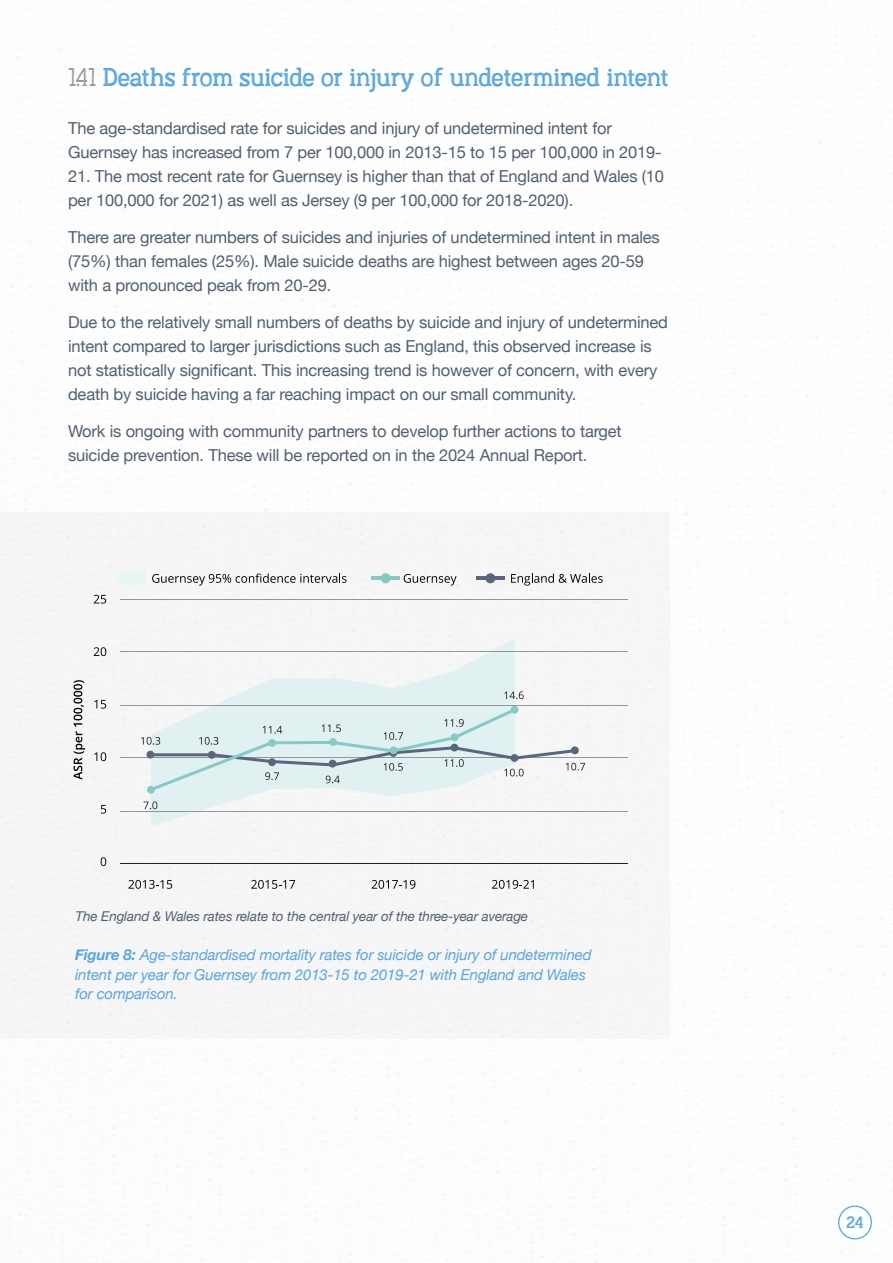
<style>
.page{position:relative;width:893px;height:1263px;background:#fff}
.page>*{position:absolute;margin:0;border:0;box-sizing:border-box;transform-origin:0 0}
.t1{font:24px "Austral Slab Stamp";color:#56a5e2}
.t2{font:16.5px/24px "Helvetica Neue";letter-spacing:-.01em;color:#50606f}
.t3{font:15.3px "Austral Slab Stamp";color:#56a5e2}
.t4{font:italic 15px/19.5px "Helvetica Neue";letter-spacing:-.01em;color:#56a5e2}
.t5{font:italic 13.5px "Helvetica Neue";letter-spacing:-.01em;color:#50606f}
.s1{font-weight:300;color:#939598}
.s2{font-weight:700}
</style>
<div class="page">
<div style="left:838px;top:1205px;width:34px;height:34px;border:1px solid #56a5e2;border-radius:50%"></div>
<div style="left:0;top:512px;width:669px;height:527px;background:#f6f6f7"></div>
<svg style="left:151px;top:639px;width:364px;height:187px"></svg>
<hr style="left:120px;top:863px;width:507px;height:1px;background:#241f21">
<hr style="left:120px;top:811px;width:507px;height:1px;background:#949499">
<hr style="left:120px;top:758px;width:507px;height:1px;background:#949499">
<hr style="left:120px;top:705px;width:507px;height:1px;background:#949499">
<hr style="left:120px;top:652px;width:507px;height:1px;background:#949499">
<hr style="left:120px;top:599px;width:507px;height:1px;background:#949499">
<svg style="left:94px;top:595px;width:12px;height:9px"></svg>
<svg style="left:94px;top:647px;width:12px;height:9px"></svg>
<svg style="left:94px;top:700px;width:12px;height:9px"></svg>
<svg style="left:94px;top:752px;width:12px;height:9px"></svg>
<svg style="left:101px;top:805px;width:5px;height:9px"></svg>
<svg style="left:101px;top:857px;width:5px;height:9px"></svg>
<svg style="left:128px;top:880px;width:44px;height:9px"></svg>
<svg style="left:251px;top:880px;width:44px;height:9px"></svg>
<svg style="left:372px;top:880px;width:43px;height:9px"></svg>
<svg style="left:492px;top:880px;width:42px;height:9px"></svg>
<svg style="left:74px;top:680px;width:11px;height:100px"></svg>
<div style="left:511px;top:706px;width:7px;height:8px;background:#87c9c7;border-radius:50%"></div>
<svg style="left:147px;top:786px;width:8px;height:8px"></svg>
<svg style="left:504px;top:691px;width:20px;height:8px"></svg>
<svg style="left:141px;top:708px;width:444px;height:83px"></svg>
<svg style="left:144px;top:801px;width:13px;height:8px"></svg>
<hr style="left:371px;top:577px;width:29px;height:3px;background:#87c9c7">
<div style="left:381px;top:573px;width:10px;height:10px;background:#87c9c7;border-radius:50%"></div>
<hr style="left:476px;top:577px;width:28px;height:3px;background:#59667d">
<div style="left:485px;top:573px;width:10px;height:10px;background:#59667d;border-radius:50%"></div>
<div style="left:119px;top:572px;width:27px;height:12px;background:#e8f5f5"></div>
<svg style="left:152px;top:573px;width:194px;height:12px"></svg>
<svg style="left:404px;top:574px;width:53px;height:11px"></svg>
<svg style="left:511px;top:573px;width:92px;height:12px"></svg>
<h1 class="t1" style="left:68px;top:59px;width:602px"><span class="s1">1.41</span> Deaths from suicide or injury of undetermined intent</h1>
<p class="t2" style="left:68px;top:118px;width:595px">The age-standardised rate for suicides and injury of undetermined intent for<br>Guernsey has increased from 7 per 100,000 in 2013-15 to 15 per 100,000 in 2019-</p>
<p class="t2" style="left:68px;top:166px;width:598px">21. The most recent rate for Guernsey is higher than that of England and Wales (10 per 100,000 for 2021) as well as Jersey (9 per 100,000 for 2018-2020).</p>
<p class="t2" style="left:68px;top:226px;width:593px">There are greater numbers of suicides and injuries of undetermined intent in males (75%) than females (25%). Male suicide deaths are highest between ages 20-59 with a pronounced peak from 20-29.</p>
<p class="t2" style="left:68px;top:311px;width:601px">Due to the relatively small numbers of deaths by suicide and injury of undetermined intent compared to larger jurisdictions such as England, this observed increase is not statistically significant. This increasing trend is however of concern, with every death by suicide having a far reaching impact on our small community.</p>
<p class="t2" style="left:68px;top:420px;width:555px">Work is ongoing with community partners to develop further actions to target suicide prevention. These will be reported on in the 2024 Annual Report.</p>
<p class="t5" style="left:75px;top:907px;width:454px">The England &amp; Wales rates relate to the central year of the three-year average</p>
<p class="t4" style="left:75px;top:946px;width:518px"><span class="s2">Figure 8:</span> Age-standardised mortality rates for suicide or injury of undetermined intent per year for Guernsey from 2013-15 to 2019-21 with England and Wales for comparison.</p>
<p class="t3" style="left:847px;top:1210px;width:18px">24</p>
</div>
